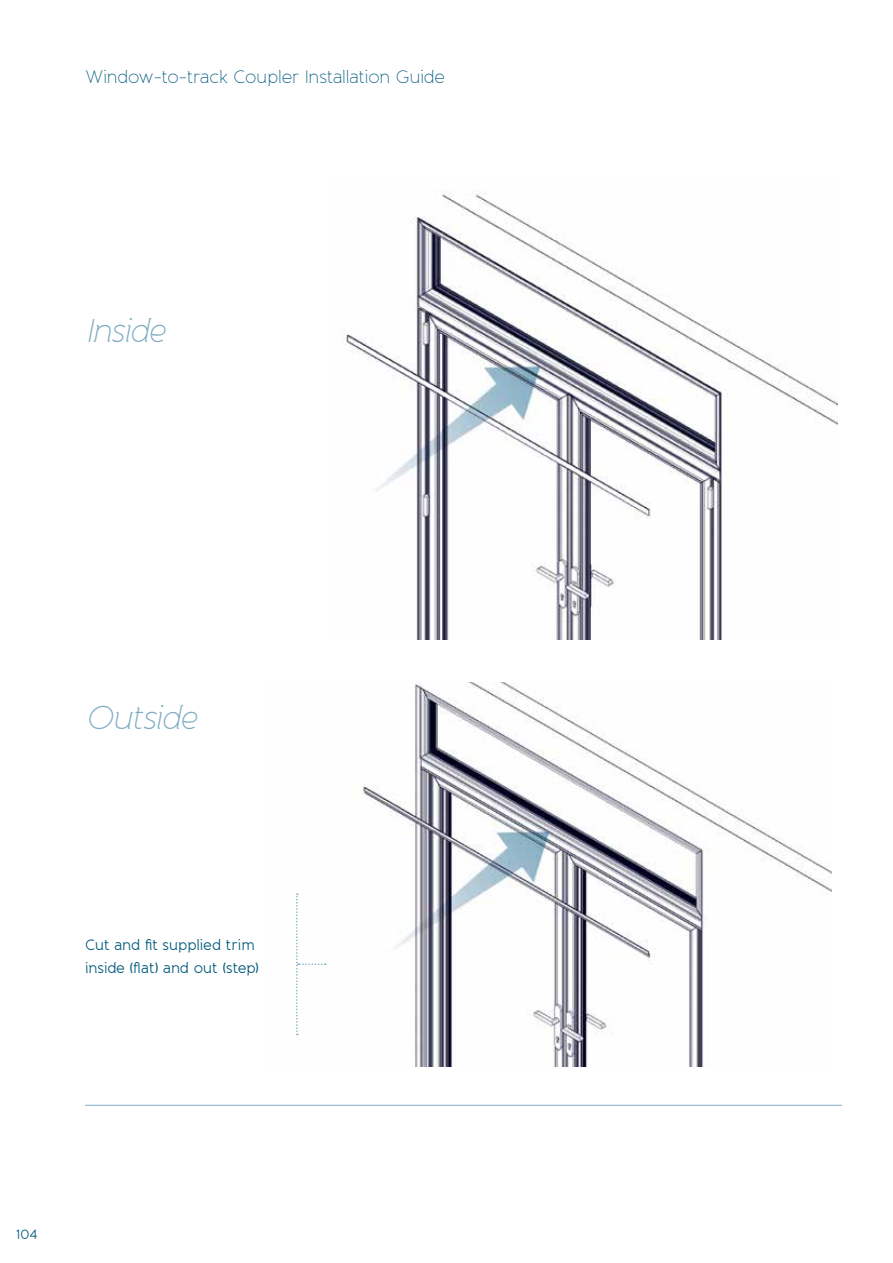
<style>
.page{position:relative;width:893px;height:1263px;background:#fff}
.page>*{position:absolute;margin:0;border:0;box-sizing:border-box;transform-origin:0 0}
.t1{font:italic 200 33px "Banda";letter-spacing:-.05em;color:#7facc2}
.t2{font:200 18px "Banda";letter-spacing:-.015em;color:#00597c}
.t3{font:15px/22.5px "Banda";letter-spacing:-.015em;color:#00597c}
.t4{font:13.5px "Banda";color:#00597c}
</style>
<div class="page">
<hr style="left:85px;top:1105px;width:757px;height:1px;background:#7facc2">
<img style="left:344px;top:190px;width:493px;height:449px">
<img style="left:296px;top:682px;width:536px;height:384px">
<p class="t2" style="left:85px;top:66px;width:362px">Window-to-track Coupler Installation Guide</p>
<h1 class="t1" style="left:85px;top:310px;width:82px">Inside</h1>
<h1 class="t1" style="left:85px;top:697px;width:113px">Outside</h1>
<p class="t3" style="left:85px;top:934px;width:176px">Cut and fit supplied trim inside (flat) and out (step)</p>
<p class="t4" style="left:16px;top:1225px;width:23px">104</p>
</div>
